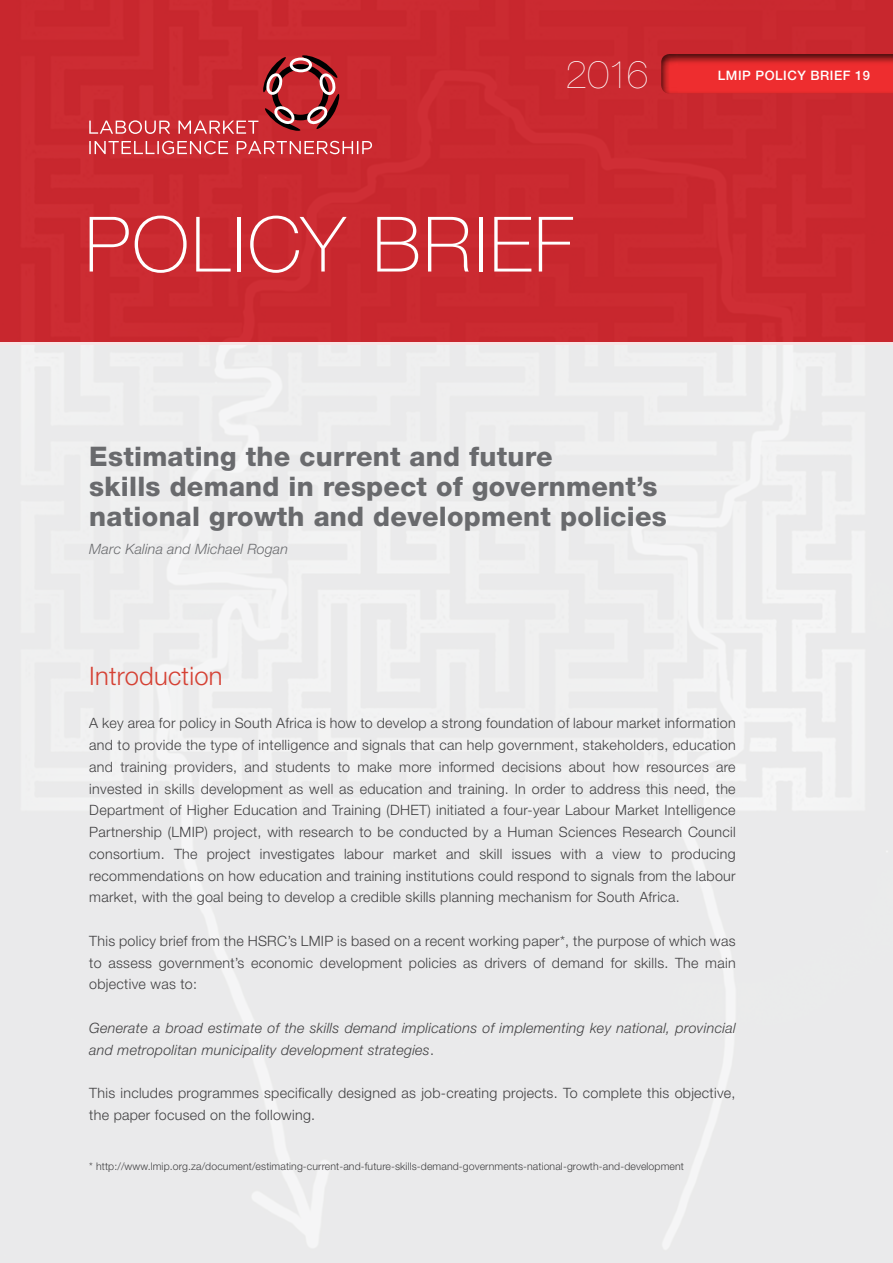
<style>
.page{position:relative;width:893px;height:1263px;background:#fff}
.page>*{position:absolute;margin:0;border:0;box-sizing:border-box;transform-origin:0 0}
.t1{font:100 76.5px "Helvetica Neue LT Std";letter-spacing:.03em;color:#fff}
.t2{font:200 38.85px "Helvetica Neue LT Std";color:#fff}
.t3{font:800 27px/30px "Helvetica Neue LT Std";letter-spacing:.01em;color:#696a6d}
.t4{font:300 25.5px "Helvetica Neue LT Std";letter-spacing:.01em;color:#d54134}
.t5{font:300 14.25px/21.8px "Helvetica Neue LT Std";letter-spacing:.02em;color:#414042;text-align:justify}
.t6{font:italic 300 14.25px/21.8px "Helvetica Neue LT Std";letter-spacing:.02em;color:#414042}
.t7{font:italic 300 14.25px "Helvetica Neue LT Std";letter-spacing:.01em;color:#696a6d}
.t8{font:500 13.05px "Helvetica Neue LT Std";letter-spacing:.04em;color:#fff}
.t9{font:300 10.5px "Helvetica Neue LT Std";letter-spacing:.01em;color:#414042}
.s1{font-style:normal}
</style>
<div class="page">
<div style="left:0;top:0;width:893px;height:344px;background:#c8282e"></div>
<div style="left:0;top:342px;width:893px;height:921px;background:#eaeaeb"></div>
<svg style="left:89px;top:55px;width:283px;height:99px"></svg>
<div style="left:649px;top:44px;width:244px;height:50px;background:#000;opacity:.75"></div>
<h2 class="t2" style="left:566px;top:51px;width:84px">2016</h2>
<h1 class="t1" style="left:85px;top:201px;width:490px">POLICY BRIEF</h1>
<p class="t8" style="left:718px;top:68px;width:154px">LMIP POLICY BRIEF 19</p>
<h3 class="t3" style="left:89px;top:442px;width:579px">Estimating the current and future<br>skills demand in respect of government’s national growth and development policies</h3>
<p class="t7" style="left:89px;top:541px;width:200px">Marc Kalina and Michael Rogan</p>
<h3 class="t4" style="left:89px;top:660px;width:135px">Introduction</h3>
<p class="t5" style="left:89px;top:712px;width:648px">A key area for policy in South Africa is how to develop a strong foundation of labour market information and to provide the type of intelligence and signals that can help government, stakeholders, education and training providers, and students to make more informed decisions about how resources are invested in skills development as well as education and training. In order to address this need, the Department of Higher Education and Training (DHET) initiated a four-year Labour Market Intelligence Partnership (LMIP) project, with research to be conducted by a Human Sciences Research Council consortium. The project investigates labour market and skill issues with a view to producing recommendations on how education and training institutions could respond to signals from the labour market, with the goal being to develop a credible skills planning mechanism for South Africa.</p>
<p class="t5" style="left:89px;top:929px;width:648px">This policy brief from the HSRC’s LMIP is based on a recent working paper*, the purpose of which was to assess government’s economic development policies as drivers of demand for skills. The main objective was to:</p>
<p class="t6" style="left:89px;top:1017px;width:648px">Generate a broad estimate of the skills demand implications of implementing key national, provincial and metropolitan municipality development strategies<span class="s1">.</span></p>
<p class="t5" style="left:89px;top:1082px;width:648px">This includes programmes specifically designed as job-creating projects. To complete this objective, the paper focused on the following.</p>
<p class="t9" style="left:89px;top:1159px;width:596px">* http://www.lmip.org.za/document/estimating-current-and-future-skills-demand-governments-national-growth-and-development</p>
</div>
